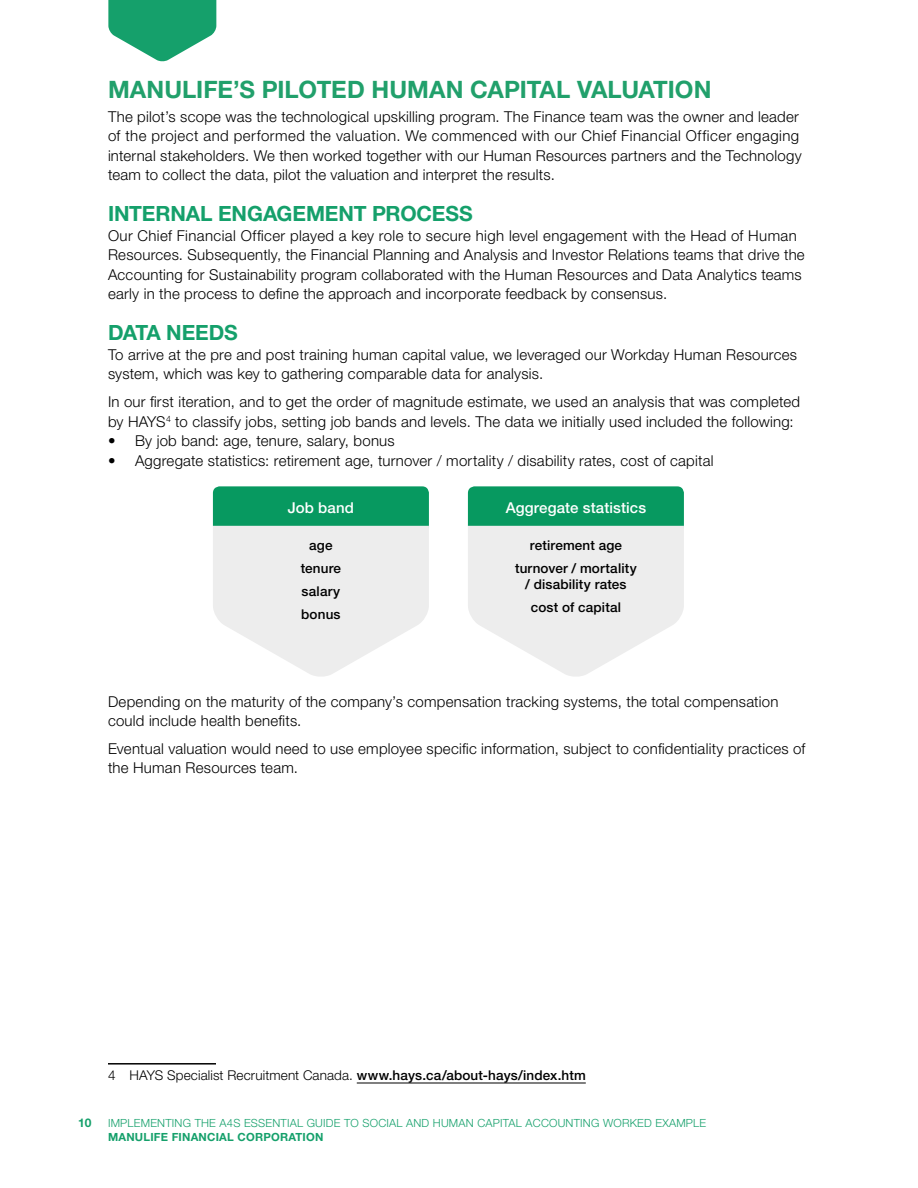
<style>
.page{position:relative;width:918px;height:1188px;background:#fff}
.page>*{position:absolute;margin:0;border:0;box-sizing:border-box;transform-origin:0 0}
.Header_1{font:700 24px "Helvetica Neue LT Std";color:#21a06b}
.Header_2{font:700 21px "Helvetica Neue LT Std";letter-spacing:-.005em;color:#15a06b}
.A4S_Body_Text_para1{font:300 15px/19.5px "Helvetica Neue LT Std";letter-spacing:.015em;color:#000}
.A4S_Body_Text{font:300 15px/19.5px "Helvetica Neue LT Std";letter-spacing:.015em;color:#000}
.t1{font:500 15px "Helvetica Neue LT Std";letter-spacing:.005em;color:#fff}
.t2{font:500 13.5px/23.2px "Helvetica Neue LT Std";letter-spacing:.01em;color:#000;text-align:center}
.A4S-footnote{font:300 13.5px "Helvetica Neue LT Std";letter-spacing:.01em;color:#000}
.t3{font:700 12px "Helvetica Neue LT Std";color:#15a06b}
.t4{font:300 11.25px "Helvetica Neue LT Std";letter-spacing:.02em;color:#15a06b}
.t5{font:700 11.25px "Helvetica Neue LT Std";letter-spacing:.02em;color:#15a06b}
.s1{font-weight:500}
</style>
<div class="page">
<svg style="left:108px;top:0;width:108px;height:62px"></svg>
<div style="left:213px;top:486px;width:216px;height:46px;background:#079960;border-radius:7px"></div>
<div style="left:468px;top:486px;width:216px;height:46px;background:#079960;border-radius:7px"></div>
<svg style="left:213px;top:508px;width:216px;height:169px"></svg>
<svg style="left:468px;top:508px;width:216px;height:169px"></svg>
<hr style="left:108px;top:1063px;width:108px;height:2px;background:#000">
<hr style="left:357px;top:1083px;width:229px;height:1px;background:#000">
<h2 class="Header_1" style="left:108px;top:75px;width:605px">MANULIFE’S PILOTED HUMAN CAPITAL VALUATION</h2>
<p class="A4S_Body_Text_para1" style="left:108px;top:106px;width:695px">The pilot’s scope was the technological upskilling program. The Finance team was the owner and leader of the project and performed the valuation. We commenced with our Chief Financial Officer engaging internal stakeholders. We then worked together with our Human Resources partners and the Technology team to collect the data, pilot the valuation and interpret the results.</p>
<h3 class="Header_2" style="left:108px;top:201px;width:366px">INTERNAL ENGAGEMENT PROCESS</h3>
<p class="A4S_Body_Text_para1" style="left:108px;top:226px;width:698px">Our Chief Financial Officer played a key role to secure high level engagement with the Head of Human Resources. Subsequently, the Financial Planning and Analysis and Investor Relations teams that drive the Accounting for Sustainability program collaborated with the Human Resources and Data Analytics teams early in the process to define the approach and incorporate feedback by consensus.</p>
<h3 class="Header_2" style="left:108px;top:320px;width:131px">DATA NEEDS</h3>
<p class="A4S_Body_Text_para1" style="left:108px;top:345px;width:691px">To arrive at the pre and post training human capital value, we leveraged our Workday Human Resources system, which was key to gathering comparable data for analysis.</p>
<p class="A4S_Body_Text" style="left:108px;top:392px;width:694px">In our first iteration, and to get the order of magnitude estimate, we used an analysis that was completed by HAYS<sup>4</sup> to classify jobs, setting job bands and levels. The data we initially used included the following:</p>
<p class="A4S_Body_Text_para1" style="left:108px;top:431px;width:288px">• By job band: age, tenure, salary, bonus</p>
<p class="A4S_Body_Text_para1" style="left:108px;top:450px;width:607px">• Aggregate statistics: retirement age, turnover / mortality / disability rates, cost of capital</p>
<p class="t1" style="left:288px;top:498px;width:68px">Job band</p>
<p class="t2" style="left:301px;top:533px;width:42px">age tenure salary bonus</p>
<p class="t1" style="left:506px;top:498px;width:142px">Aggregate statistics</p>
<p class="t2" style="left:515px;top:533px;width:123px">retirement age turnover / mortality</p>
<p class="t2" style="left:525px;top:573px;width:103px">/ disability rates cost of capital</p>
<p class="A4S_Body_Text" style="left:108px;top:691px;width:672px">Depending on the maturity of the company’s compensation tracking systems, the total compensation could include health benefits.</p>
<p class="A4S_Body_Text" style="left:108px;top:738px;width:699px">Eventual valuation would need to use employee specific information, subject to confidentiality practices of the Human Resources team.</p>
<p class="t3" style="left:78px;top:1116px;width:15px">10</p>
<p class="A4S-footnote" style="left:108px;top:1067px;width:479px">4 HAYS Specialist Recruitment Canada. <span class="s1">www.hays.ca/about-hays/index.htm</span></p>
<p class="t4" style="left:108px;top:1116px;width:600px">IMPLEMENTING THE A4S ESSENTIAL GUIDE TO SOCIAL AND HUMAN CAPITAL ACCOUNTING WORKED EXAMPLE</p>
<p class="t5" style="left:108px;top:1130px;width:217px">MANULIFE FINANCIAL CORPORATION</p>
</div>
